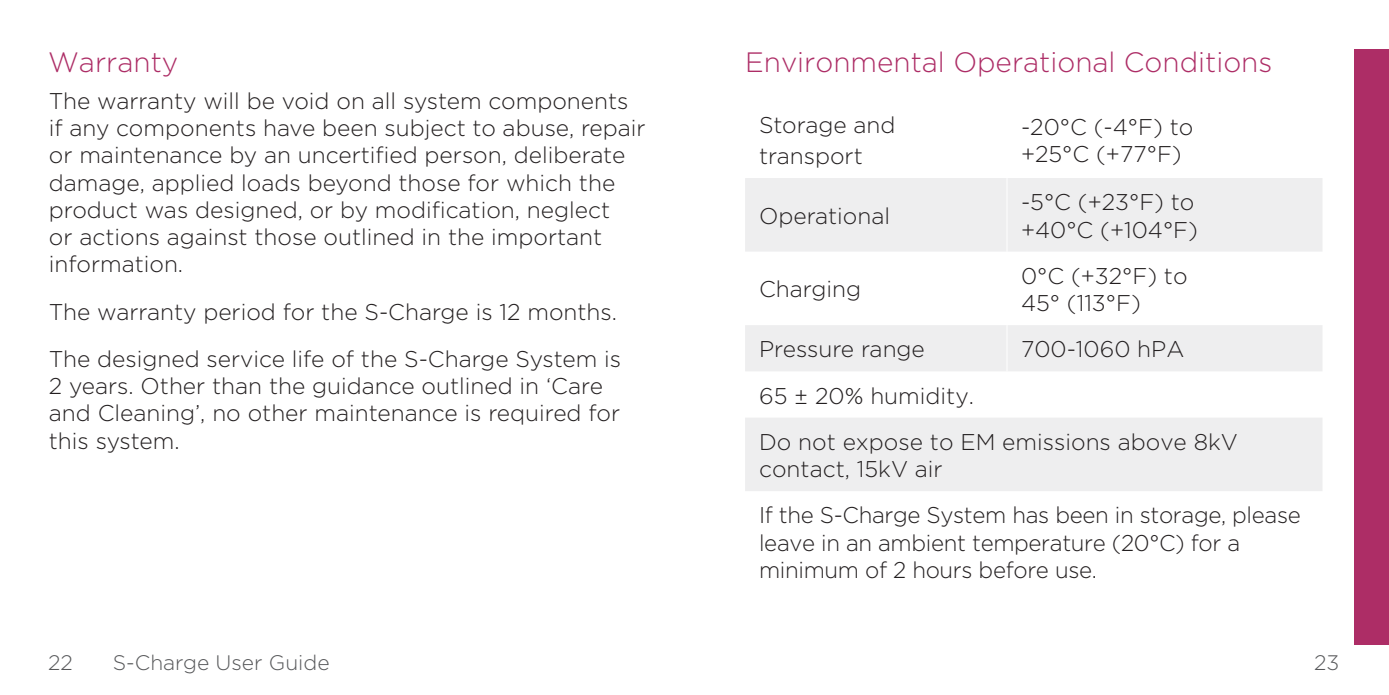
<style>
.page{position:relative;width:1389px;height:695px;background:#fff}
.page>*{position:absolute;margin:0;border:0;box-sizing:border-box;transform-origin:0 0}
.Body_Copy{font:300 28px "Gotham";color:#ad2d66}
.Body_Copy-2{font:300 22.75px/27.3px "Gotham";color:#231f20}
.t1{font:300 21px "Gotham";color:#57585a}
</style>
<div class="page">
<div style="left:1354px;top:50px;width:35px;height:595px;background:#ad2d66"></div>
<svg style="left:745px;top:178px;width:577px;height:313px;fill:#eeeeef"></svg>
<hr style="left:1006px;top:178px;width:2px;height:73px;background:#fff">
<hr style="left:1006px;top:251px;width:2px;height:74px;background:#fff">
<hr style="left:1006px;top:325px;width:2px;height:46px;background:#fff">
<p class="Body_Copy" style="left:48px;top:44px;width:132px">Warranty</p>
<p class="Body_Copy" style="left:745px;top:44px;width:529px">Environmental Operational Conditions</p>
<p class="Body_Copy-2" style="left:49px;top:86px;width:598px">The warranty will be void on all system components if any components have been subject to abuse, repair or maintenance by an uncertified person, deliberate damage, applied loads beyond those for which the product was designed, or by modification, neglect<br>or actions against those outlined in the important information.</p>
<p class="Body_Copy-2" style="left:49px;top:297px;width:570px">The warranty period for the S-Charge is 12 months.</p>
<p class="Body_Copy-2" style="left:49px;top:344px;width:574px">The designed service life of the S-Charge System is 2 years. Other than the guidance outlined in ‘Care and Cleaning’, no other maintenance is required for this system.</p>
<p class="Body_Copy-2" style="left:759px;top:108px;width:138px;line-height:31.5px">Storage and transport</p>
<p class="Body_Copy-2" style="left:1021px;top:112px;width:174px">-20°C (-4°F) to</p>
<p class="Body_Copy-2" style="left:1021px;top:139px;width:162px">+25°C (+77°F)</p>
<p class="Body_Copy-2" style="left:759px;top:201px;width:133px">Operational</p>
<p class="Body_Copy-2" style="left:759px;top:275px;width:103px">Charging</p>
<p class="Body_Copy-2" style="left:1021px;top:188px;width:175px">-5°C (+23°F) to</p>
<p class="Body_Copy-2" style="left:1021px;top:215px;width:178px">+40°C (+104°F)</p>
<p class="Body_Copy-2" style="left:1021px;top:261px;width:168px">0°C (+32°F) to<br>45° (113°F)</p>
<p class="Body_Copy-2" style="left:759px;top:335px;width:167px">Pressure range</p>
<p class="Body_Copy-2" style="left:1021px;top:335px;width:165px">700-1060 hPA</p>
<p class="Body_Copy-2" style="left:759px;top:381px;width:216px">65 ± 20% humidity.</p>
<p class="Body_Copy-2" style="left:759px;top:427px;width:480px">Do not expose to EM emissions above 8kV contact, 15kV air</p>
<p class="Body_Copy-2" style="left:759px;top:501px;width:543px">If the S-Charge System has been in storage, please leave in an ambient temperature (20°C) for a minimum of 2 hours before use.</p>
<p class="t1" style="left:48px;top:649px;width:26px">22</p>
<p class="t1" style="left:113px;top:649px;width:218px">S-Charge User Guide</p>
<p class="t1" style="left:1314px;top:649px;width:27px">23</p>
</div>
